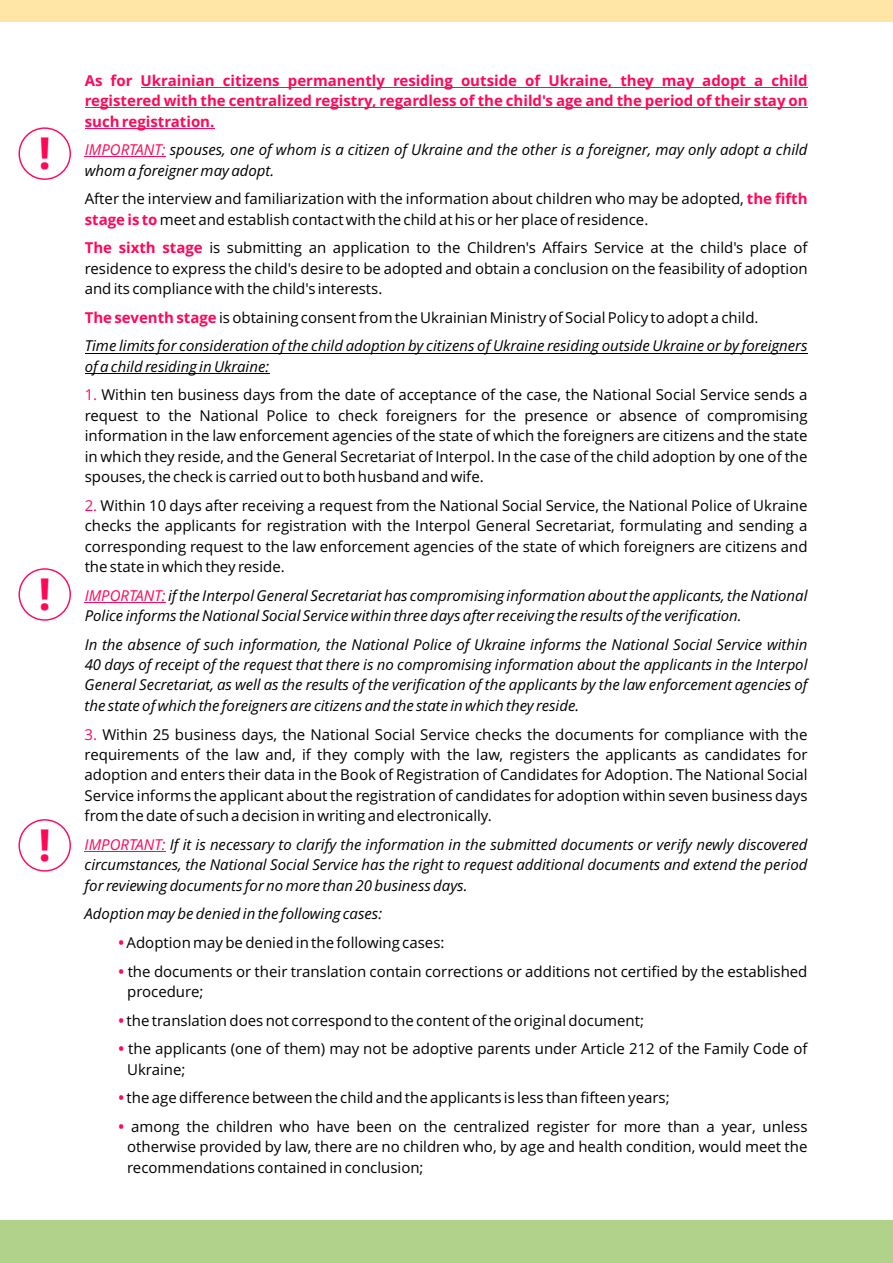
<style>
.page{position:relative;width:893px;height:1263px;background:#fff}
.page>*{position:absolute;margin:0;border:0;box-sizing:border-box;transform-origin:0 0}
.t1{font:700 44.1px "Open Sans";color:#ff0858}
.t2{font:15px/20.4px "Open Sans";color:#000;text-align:justify}
.t3{font:italic 15px/20.4px "Open Sans";color:#000}
.t4{font:700 15px/20.4px "Open Sans";color:#ff0858;text-align:justify}
.s1{color:#ff0858}
.s2{font-weight:700;color:#ff0858}
.s3{font-weight:700;font-style:normal;color:#ff0858}
.s4{font-style:normal}
</style>
<div class="page">
<div style="left:0;top:1220px;width:893px;height:43px;background:#b1d28a"></div>
<div style="left:0;top:0;width:893px;height:21px;background:#ffe5a6"></div>
<hr style="left:141px;top:87px;width:667px;height:1px;background:#ff0858">
<hr style="left:85px;top:108px;width:723px;height:1px;background:#ff0858">
<hr style="left:85px;top:128px;width:129px;height:1px;background:#ff0858">
<hr style="left:85px;top:157px;width:77px;height:1px;background:#ff0858">
<hr style="left:85px;top:353px;width:723px;height:1px;background:#000">
<hr style="left:85px;top:373px;width:184px;height:1px;background:#000">
<hr style="left:85px;top:602px;width:77px;height:1px;background:#ff0858">
<hr style="left:85px;top:851px;width:77px;height:1px;background:#ff0858">
<div style="left:19px;top:819px;width:52px;height:53px;border:1px solid #ff0858;border-radius:50%"></div>
<div style="left:19px;top:568px;width:52px;height:53px;border:1px solid #ff0858;border-radius:50%"></div>
<div style="left:19px;top:127px;width:52px;height:53px;border:1px solid #ff0858;border-radius:50%"></div>
<h1 class="t1" style="left:38px;top:135px;width:14px">!</h1>
<h1 class="t1" style="left:38px;top:576px;width:14px">!</h1>
<h1 class="t1" style="left:38px;top:827px;width:14px">!</h1>
<p class="t4" style="left:85px;top:72px;width:724px">As for Ukrainian citizens permanently residing outside of Ukraine, they may adopt a child registered with the centralized registry, regardless of the child's age and the period of their stay on such registration.</p>
<p class="t3" style="left:85px;top:141px;width:724px"><span class="s1">IMPORTANT:</span> spouses, one of whom is a citizen of Ukraine and the other is a foreigner, may only adopt a child whom a foreigner may adopt.</p>
<p class="t2" style="left:85px;top:190px;width:724px">After the interview and familiarization with the information about children who may be adopted, <span class="s2">the fifth stage is to</span> meet and establish contact with the child at his or her place of residence.</p>
<p class="t2" style="left:85px;top:239px;width:724px"><span class="s2">The sixth stage</span> is submitting an application to the Children's Affairs Service at the child's place of residence to express the child's desire to be adopted and obtain a conclusion on the feasibility of adoption and its compliance with the child's interests.</p>
<p class="t3" style="left:85px;top:304px;width:724px;line-height:28.7px"><span class="s3">The seventh stage</span> <span class="s4">is obtaining consent from the Ukrainian Ministry of Social Policy to adopt a child.<br></span>Time limits for consideration of the child adoption by citizens of Ukraine residing outside Ukraine or by foreigners</p>
<p class="t3" style="left:85px;top:358px;width:186px">of a child residing in Ukraine:</p>
<p class="t2" style="left:85px;top:386px;width:724px"><span class="s1">1.</span> Within ten business days from the date of acceptance of the case, the National Social Service sends a request to the National Police to check foreigners for the presence or absence of compromising information in the law enforcement agencies of the state of which the foreigners are citizens and the state in which they reside, and the General Secretariat of Interpol. In the case of the child adoption by one of the spouses, the check is carried out to both husband and wife.</p>
<p class="t2" style="left:85px;top:497px;width:724px"><span class="s1">2.</span> Within 10 days after receiving a request from the National Social Service, the National Police of Ukraine checks the applicants for registration with the Interpol General Secretariat, formulating and sending a corresponding request to the law enforcement agencies of the state of which foreigners are citizens and the state in which they reside.</p>
<p class="t3" style="left:85px;top:586px;width:724px"><span class="s1">IMPORTANT:</span> if the Interpol General Secretariat has compromising information about the applicants, the National<br>Police informs the National Social Service within three days after receiving the results of the verification.</p>
<p class="t3" style="left:85px;top:635px;width:724px;text-align:justify">In the absence of such information, the National Police of Ukraine informs the National Social Service within 40 days of receipt of the request that there is no compromising information about the applicants in the Interpol General Secretariat, as well as the results of the verification of the applicants by the law enforcement agencies of the state of which the foreigners are citizens and the state in which they reside.</p>
<p class="t2" style="left:85px;top:725px;width:724px"><span class="s1">3.</span> Within 25 business days, the National Social Service checks the documents for compliance with the requirements of the law and, if they comply with the law, registers the applicants as candidates for adoption and enters their data in the Book of Registration of Candidates for Adoption. The National Social Service informs the applicant about the registration of candidates for adoption within seven business days from the date of such a decision in writing and electronically.</p>
<p class="t3" style="left:85px;top:836px;width:724px;text-align:justify"><span class="s1">IMPORTANT:</span> If it is necessary to clarify the information in the submitted documents or verify newly discovered circumstances, the National Social Service has the right to request additional documents and extend the period for reviewing documents for no more than 20 business days.</p>
<p class="t3" style="left:85px;top:905px;width:299px">Adoption may be denied in the following cases:</p>
<p class="t2" style="left:119px;top:934px;width:327px"><span class="s2">•</span> Adoption may be denied in the following cases:</p>
<p class="t2" style="left:127px;top:962px;width:682px;text-indent:-8px"><span class="s2">•</span> the documents or their translation contain corrections or additions not certified by the established procedure;</p>
<p class="t2" style="left:119px;top:1011px;width:527px"><span class="s2">•</span> the translation does not correspond to the content of the original document;</p>
<p class="t2" style="left:127px;top:1040px;width:682px;text-indent:-8px"><span class="s2">•</span> the applicants (one of them) may not be adoptive parents under Article 212 of the Family Code of<br>Ukraine;</p>
<p class="t2" style="left:119px;top:1089px;width:553px"><span class="s2">•</span> the age difference between the child and the applicants is less than fifteen years;</p>
<p class="t2" style="left:127px;top:1117px;width:682px;text-indent:-8px"><span class="s2">•</span> among the children who have been on the centralized register for more than a year, unless otherwise provided by law, there are no children who, by age and health condition, would meet the recommendations contained in conclusion;</p>
</div>
